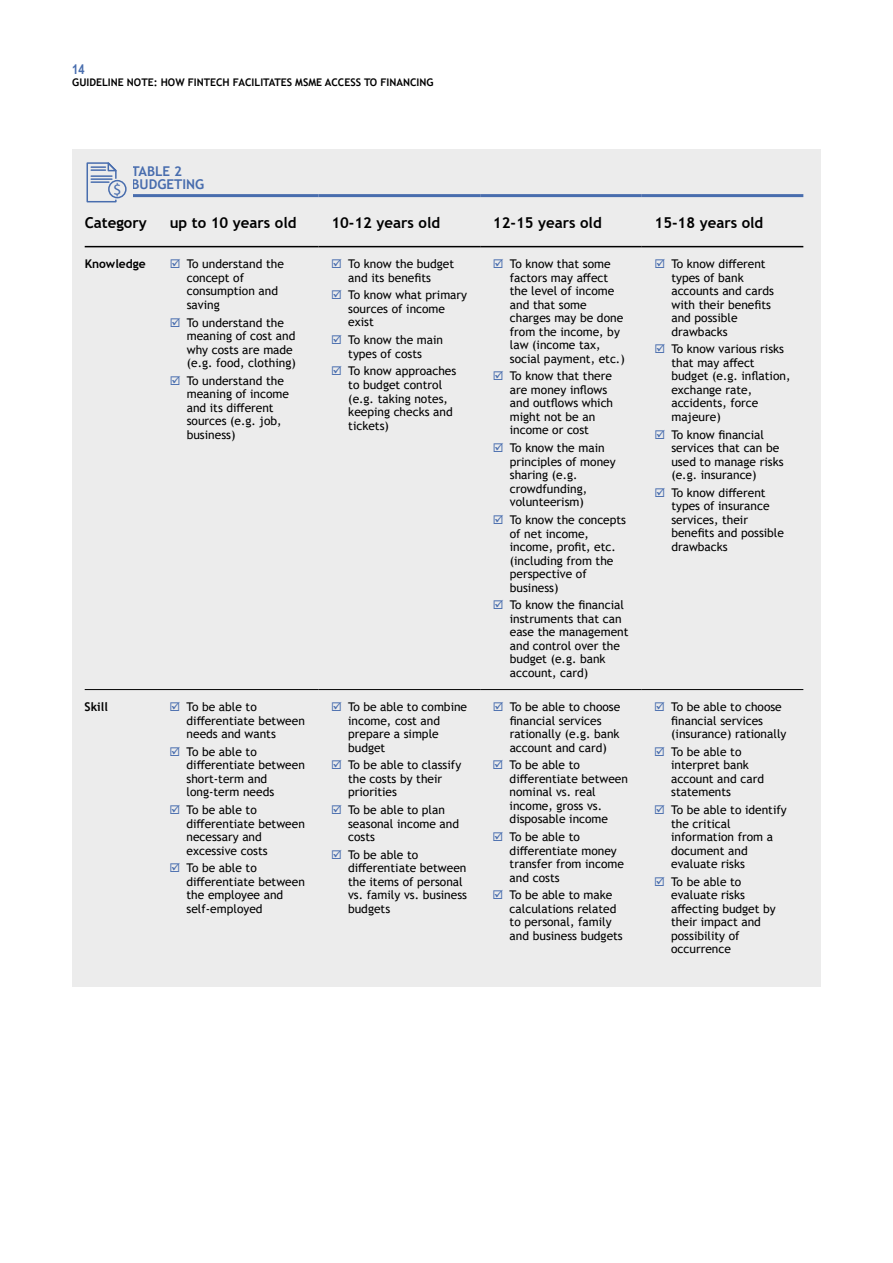
<style>
.page{position:relative;width:893px;height:1263px;background:#fff}
.page>*{position:absolute;margin:0;border:0;box-sizing:border-box;transform-origin:0 0}
.t1{font:16.5px "Myriad Pro";color:#486dae}
.t2{font:700 15px "Trebuchet MS";color:#000}
.t3{font:700 13.5px/13.5px "Trebuchet MS";color:#486dae}
.t4{font:700 13.5px "Arial Narrow";color:#486dae}
.t5{font:12px/13.5px "Trebuchet MS";color:#000}
.t6{font:700 12px "Trebuchet MS";color:#000}
.t7{font:700 10.5px "Trebuchet MS";color:#000}
</style>
<div class="page">
<div style="left:72px;top:149px;width:749px;height:837px;background:#ececec"></div>
<hr style="left:157px;top:689px;width:162px;height:1px;background:#000">
<hr style="left:319px;top:689px;width:161px;height:1px;background:#000">
<hr style="left:480px;top:689px;width:162px;height:1px;background:#000">
<hr style="left:642px;top:689px;width:161px;height:1px;background:#000">
<hr style="left:85px;top:689px;width:72px;height:1px;background:#000">
<hr style="left:85px;top:246px;width:72px;height:1px;background:#000">
<hr style="left:157px;top:246px;width:162px;height:1px;background:#000">
<hr style="left:319px;top:246px;width:161px;height:1px;background:#000">
<hr style="left:480px;top:246px;width:162px;height:1px;background:#000">
<hr style="left:642px;top:246px;width:161px;height:1px;background:#000">
<hr style="left:85px;top:194px;width:72px;height:3px;background:#486dae">
<hr style="left:157px;top:194px;width:162px;height:3px;background:#486dae">
<hr style="left:319px;top:194px;width:161px;height:3px;background:#486dae">
<hr style="left:480px;top:194px;width:162px;height:3px;background:#486dae">
<hr style="left:642px;top:194px;width:161px;height:3px;background:#486dae">
<div style="left:84px;top:161px;width:48px;height:43px;background:#ececec"></div>
<svg style="left:86px;top:162px;width:32px;height:41px"></svg>
<div style="left:109px;top:181px;width:17px;height:17px;background:#ececec;border-radius:50%"></div>
<div style="left:108px;top:180px;width:19px;height:18px;border:2px solid #486dae;border-radius:50%"></div>
<p class="t4" style="left:72px;top:59px;width:14px">14</p>
<p class="t7" style="left:72px;top:75px;width:363px">GUIDELINE NOTE: HOW FINTECH FACILITATES MSME ACCESS TO FINANCING</p>
<p class="t3" style="left:131px;top:164px;width:74px">TABLE 2<br>BUDGETING</p>
<p class="t2" style="left:85px;top:213px;width:64px">Category</p>
<p class="t2" style="left:170px;top:213px;width:128px">up to 10 years old</p>
<p class="t2" style="left:331px;top:213px;width:110px">10-12 years old</p>
<p class="t2" style="left:493px;top:213px;width:110px">12-15 years old</p>
<p class="t2" style="left:654px;top:213px;width:110px">15-18 years old</p>
<p class="t6" style="left:85px;top:256px;width:63px">Knowledge</p>
<p class="t5" style="left:187px;top:257px;width:99px">To understand the concept of consumption and saving</p>
<p class="t5" style="left:187px;top:315px;width:111px">To understand the meaning of cost and why costs are made (e.g. food, clothing)</p>
<p class="t5" style="left:187px;top:374px;width:104px">To understand the meaning of income and its different sources (e.g. job, business)</p>
<h1 class="t1" style="left:113px;top:179px;width:10px">$</h1>
<p class="t5" style="left:671px;top:257px;width:104px">To know different types of bank accounts and cards with their benefits and possible drawbacks</p>
<p class="t5" style="left:671px;top:342px;width:121px">To know various risks that may affect budget (e.g. inflation, exchange rate, accidents, force majeure)</p>
<p class="t5" style="left:671px;top:428px;width:114px">To know financial services that can be used to manage risks (e.g. insurance)</p>
<p class="t5" style="left:671px;top:486px;width:114px">To know different types of insurance services, their benefits and possible drawbacks</p>
<p class="t5" style="left:510px;top:257px;width:116px">To know that some factors may affect the level of income and that some charges may be done from the income, by law (income tax, social payment, etc.)</p>
<p class="t5" style="left:510px;top:369px;width:105px">To know that there are money inflows and outflows which might not be an income or cost</p>
<p class="t5" style="left:510px;top:441px;width:107px">To know the main principles of money sharing (e.g. crowdfunding, volunteerism)</p>
<p class="t5" style="left:510px;top:513px;width:118px">To know the concepts of net income, income, profit, etc. (including from the perspective of business)</p>
<p class="t5" style="left:510px;top:598px;width:120px">To know the financial instruments that can ease the management and control over the budget (e.g. bank account, card)</p>
<p class="t5" style="left:348px;top:257px;width:107px">To know the budget and its benefits</p>
<p class="t5" style="left:348px;top:288px;width:120px">To know what primary sources of income exist</p>
<p class="t5" style="left:348px;top:333px;width:96px">To know the main types of costs</p>
<p class="t5" style="left:348px;top:364px;width:110px">To know approaches to budget control (e.g. taking notes, keeping checks and tickets)</p>
<p class="t6" style="left:85px;top:699px;width:25px">Skill</p>
<p class="t5" style="left:187px;top:700px;width:120px">To be able to differentiate between needs and wants</p>
<p class="t5" style="left:187px;top:745px;width:120px">To be able to differentiate between short-term and long-term needs</p>
<p class="t5" style="left:187px;top:803px;width:120px">To be able to differentiate between necessary and excessive costs</p>
<p class="t5" style="left:187px;top:861px;width:120px">To be able to differentiate between the employee and self-employed</p>
<p class="t5" style="left:348px;top:700px;width:121px">To be able to combine income, cost and prepare a simple budget</p>
<p class="t5" style="left:348px;top:758px;width:115px">To be able to classify the costs by their priorities</p>
<p class="t5" style="left:348px;top:803px;width:113px">To be able to plan seasonal income and costs</p>
<p class="t5" style="left:348px;top:848px;width:121px">To be able to differentiate between the items of personal vs. family vs. business budgets</p>
<p class="t5" style="left:510px;top:700px;width:112px">To be able to choose financial services rationally (e.g. bank account and card)</p>
<p class="t5" style="left:510px;top:758px;width:120px">To be able to differentiate between nominal vs. real income, gross vs. disposable income</p>
<p class="t5" style="left:510px;top:830px;width:116px">To be able to differentiate money transfer from income and costs</p>
<p class="t5" style="left:510px;top:888px;width:115px">To be able to make calculations related to personal, family and business budgets</p>
<p class="t5" style="left:671px;top:700px;width:117px">To be able to choose financial services (insurance) rationally</p>
<p class="t5" style="left:671px;top:745px;width:94px">To be able to interpret bank account and card statements</p>
<p class="t5" style="left:671px;top:803px;width:117px">To be able to identify the critical information from a document and evaluate risks</p>
<p class="t5" style="left:671px;top:875px;width:106px">To be able to evaluate risks affecting budget by their impact and possibility of occurrence</p>
</div>
